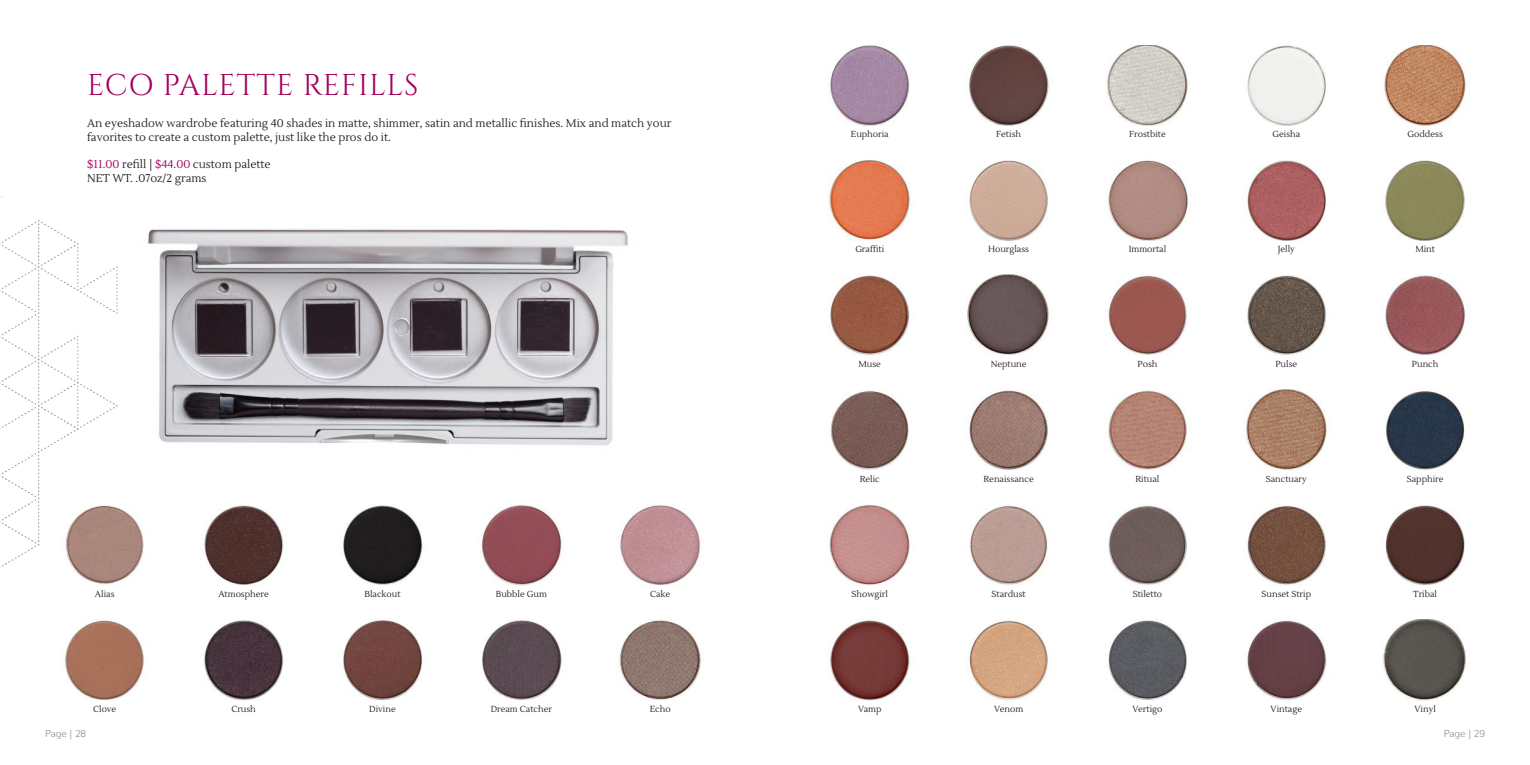
<style>
.page{position:relative;width:1530px;height:765px;background:#fff}
.page>*{position:absolute;margin:0;border:0;box-sizing:border-box;transform-origin:0 0}
.t1{font:30px "Cinzel";letter-spacing:.03em;color:#a2005b}
.t2{font:11.25px/13.8px "Lustria";color:#241f1f}
.t3{font:300 10px "Nunito";color:#969698}
.t4{font:8.75px "Lustria";color:#241f1f}
.s1{color:#a2005b}
</style>
<div class="page">
<img style="left:0;top:196px;width:118px;height:372px">
<div style="left:110px;top:210px;width:14px;height:12px;background:#fff"></div>
<img style="left:148px;top:229px;width:480px;height:217px">
<img style="left:830px;top:45px;width:80px;height:81px">
<img style="left:969px;top:45px;width:80px;height:81px">
<img style="left:1107px;top:45px;width:81px;height:81px">
<img style="left:1247px;top:45px;width:80px;height:81px">
<img style="left:1384px;top:45px;width:83px;height:81px">
<img style="left:827px;top:160px;width:84px;height:81px">
<img style="left:969px;top:160px;width:79px;height:81px">
<img style="left:1108px;top:160px;width:80px;height:81px">
<img style="left:1247px;top:160px;width:81px;height:81px">
<img style="left:1385px;top:160px;width:80px;height:81px">
<img style="left:829px;top:275px;width:81px;height:80px">
<img style="left:967px;top:275px;width:82px;height:81px">
<img style="left:1108px;top:275px;width:79px;height:80px">
<img style="left:1247px;top:275px;width:80px;height:80px">
<img style="left:1384px;top:275px;width:82px;height:81px">
<img style="left:830px;top:391px;width:79px;height:79px">
<img style="left:969px;top:390px;width:79px;height:80px">
<img style="left:1108px;top:390px;width:79px;height:81px">
<img style="left:1246px;top:390px;width:82px;height:80px">
<img style="left:1386px;top:391px;width:79px;height:79px">
<img style="left:53px;top:505px;width:91px;height:80px">
<img style="left:204px;top:505px;width:80px;height:80px">
<img style="left:343px;top:505px;width:80px;height:80px">
<img style="left:481px;top:505px;width:81px;height:81px">
<img style="left:619px;top:505px;width:82px;height:80px">
<img style="left:829px;top:505px;width:81px;height:80px">
<img style="left:969px;top:505px;width:79px;height:80px">
<img style="left:1108px;top:505px;width:79px;height:80px">
<img style="left:1247px;top:505px;width:79px;height:80px">
<img style="left:1385px;top:505px;width:80px;height:80px">
<img style="left:65px;top:620px;width:79px;height:80px">
<img style="left:204px;top:620px;width:80px;height:81px">
<img style="left:343px;top:620px;width:80px;height:81px">
<img style="left:482px;top:620px;width:80px;height:81px">
<img style="left:619px;top:620px;width:82px;height:81px">
<img style="left:829px;top:620px;width:82px;height:81px">
<img style="left:969px;top:620px;width:79px;height:81px">
<img style="left:1108px;top:620px;width:79px;height:80px">
<img style="left:1247px;top:620px;width:80px;height:80px">
<img style="left:1383px;top:620px;width:83px;height:81px">
<h1 class="t1" style="left:87px;top:68px;width:333px">ECO PALETTE REFILLS</h1>
<p class="t2" style="left:87px;top:117px;width:586px">An eyeshadow wardrobe featuring 40 shades in matte, shimmer, satin and metallic finishes. Mix and match your favorites to create a custom palette, just like the pros do it.</p>
<p class="t2" style="left:87px;top:158px;width:185px"><span class="s1">$11.00</span> refill | <span class="s1">$44.00</span> custom palette<br>NET WT. .07oz/2 grams</p>
<p class="t4" style="left:851px;top:129px;width:39px">Euphoria</p>
<p class="t4" style="left:996px;top:129px;width:26px">Fetish</p>
<p class="t4" style="left:1129px;top:129px;width:38px">Frostbite</p>
<p class="t4" style="left:1272px;top:129px;width:29px">Geisha</p>
<p class="t4" style="left:1408px;top:129px;width:37px">Goddess</p>
<p class="t4" style="left:855px;top:244px;width:30px">Graffiti</p>
<p class="t4" style="left:988px;top:244px;width:43px">Hourglass</p>
<p class="t4" style="left:1129px;top:244px;width:39px">Immortal</p>
<p class="t4" style="left:1278px;top:244px;width:19px">Jelly</p>
<p class="t4" style="left:1415px;top:244px;width:21px">Mint</p>
<p class="t4" style="left:859px;top:359px;width:24px">Muse</p>
<p class="t4" style="left:991px;top:359px;width:37px">Neptune</p>
<p class="t4" style="left:1138px;top:359px;width:21px">Posh</p>
<p class="t4" style="left:1275px;top:359px;width:23px">Pulse</p>
<p class="t4" style="left:1412px;top:359px;width:28px">Punch</p>
<p class="t4" style="left:860px;top:474px;width:22px">Relic</p>
<p class="t4" style="left:984px;top:474px;width:52px">Renaissance</p>
<p class="t4" style="left:1136px;top:474px;width:25px">Ritual</p>
<p class="t4" style="left:1266px;top:474px;width:43px">Sanctuary</p>
<p class="t4" style="left:1407px;top:474px;width:38px">Sapphire</p>
<p class="t4" style="left:95px;top:589px;width:21px">Alias</p>
<p class="t4" style="left:218px;top:589px;width:52px">Atmosphere</p>
<p class="t4" style="left:364px;top:589px;width:38px">Blackout</p>
<p class="t4" style="left:496px;top:589px;width:53px">Bubble Gum</p>
<p class="t4" style="left:650px;top:589px;width:22px">Cake</p>
<p class="t4" style="left:852px;top:589px;width:38px">Showgirl</p>
<p class="t4" style="left:992px;top:589px;width:36px">Stardust</p>
<p class="t4" style="left:1133px;top:589px;width:31px">Stiletto</p>
<p class="t4" style="left:1262px;top:589px;width:51px">Sunset Strip</p>
<p class="t4" style="left:1413px;top:589px;width:25px">Tribal</p>
<p class="t4" style="left:93px;top:704px;width:25px">Clove</p>
<p class="t4" style="left:231px;top:704px;width:26px">Crush</p>
<p class="t4" style="left:369px;top:704px;width:28px">Divine</p>
<p class="t4" style="left:491px;top:704px;width:63px">Dream Catcher</p>
<p class="t4" style="left:650px;top:704px;width:23px">Echo</p>
<p class="t4" style="left:858px;top:704px;width:25px">Vamp</p>
<p class="t4" style="left:994px;top:704px;width:31px">Venom</p>
<p class="t4" style="left:1133px;top:704px;width:31px">Vertigo</p>
<p class="t4" style="left:1271px;top:704px;width:33px">Vintage</p>
<p class="t4" style="left:1415px;top:704px;width:23px">Vinyl</p>
<p class="t3" style="left:45px;top:725px;width:43px">Page | 28</p>
<p class="t3" style="left:1444px;top:725px;width:43px">Page | 29</p>
</div>
